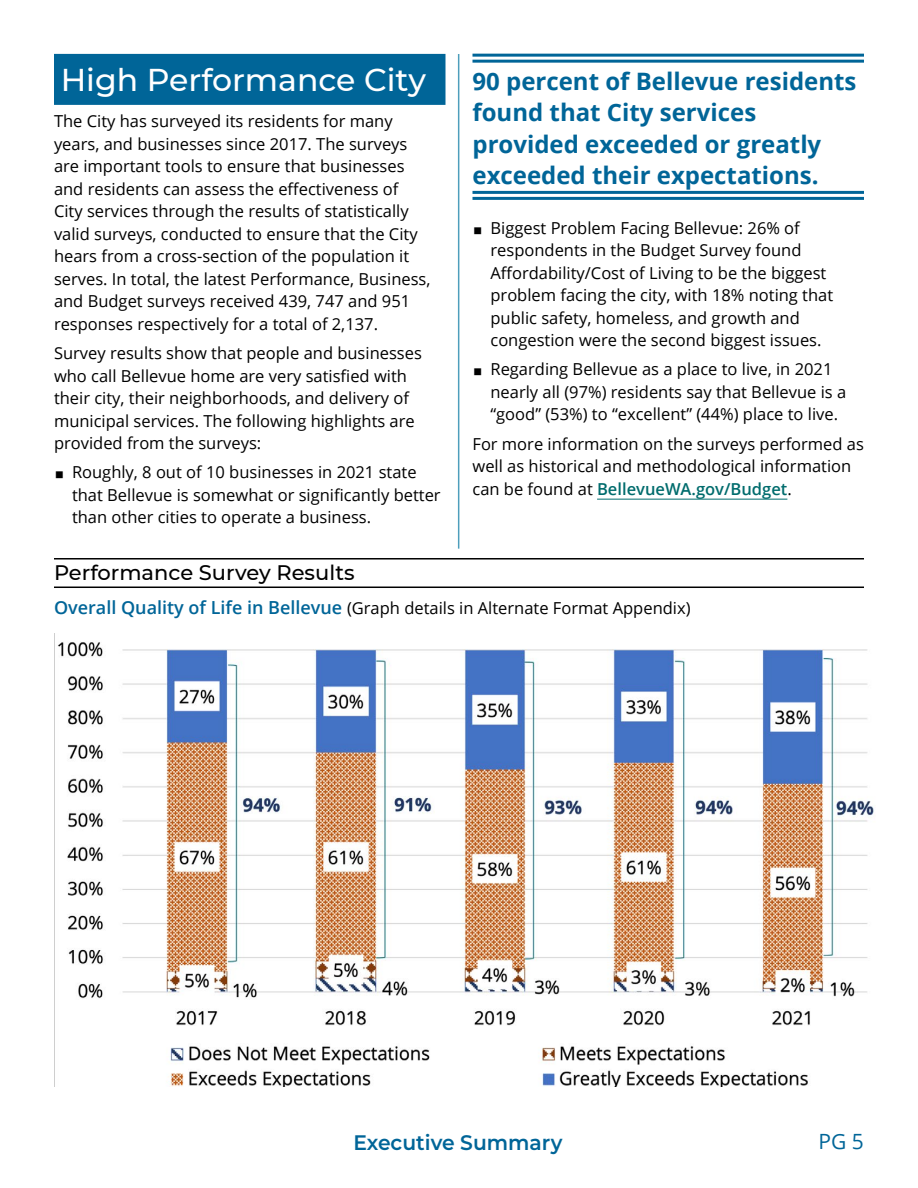
<style>
.page{position:relative;width:918px;height:1188px;background:#fff}
.page>*{position:absolute;margin:0;border:0;box-sizing:border-box;transform-origin:0 0}
.section_headlines_h2{font:500 31.5px "Montserrat";color:#fff}
.call_out{font:700 24px/31.5px "Open Sans";color:#006598}
.header_black_h3{font:500 21px "Montserrat";color:#000}
.t1{font:600 21px "Montserrat";color:#006598}
.t2{font:21px "Open Sans";color:#006598}
.overall_text{font:16.5px/22.5px "Open Sans";color:#000}
.text_in_blue__some_l{font:16.5px "Open Sans";color:#000}
.s1{font-weight:600;color:#006c6d}
.s2{font-weight:600;font-size:18px;color:#006598}
</style>
<div class="page">
<div style="left:54px;top:54px;width:392px;height:51px;background:#006598"></div>
<hr style="left:472px;top:54px;width:392px;height:3px;background:#006598">
<hr style="left:472px;top:60px;width:392px;height:3px;background:#006598">
<hr style="left:472px;top:191px;width:392px;height:3px;background:#006598">
<hr style="left:472px;top:197px;width:392px;height:3px;background:#006598">
<hr style="left:597px;top:499px;width:190px;height:1px;background:#006c6d">
<hr style="left:54px;top:558px;width:810px;height:2px;background:#000">
<hr style="left:54px;top:587px;width:810px;height:1px;background:#000">
<img style="left:54px;top:634px;width:820px;height:452px">
<hr style="left:458px;top:54px;width:1px;height:495px;background:#4e9ebc">
<h2 class="section_headlines_h2" style="left:61px;top:58px;width:367px">High Performance City</h2>
<p class="overall_text" style="left:54px;top:110px;width:378px">The City has surveyed its residents for many years, and businesses since 2017. The surveys are important tools to ensure that businesses and residents can assess the effectiveness of City services through the results of statistically valid surveys, conducted to ensure that the City hears from a cross-section of the population it serves. In total, the latest Performance, Business, and Budget surveys received 439, 747 and 951 responses respectively for a total of 2,137.</p>
<p class="overall_text" style="left:54px;top:342px;width:369px">Survey results show that people and businesses who call Bellevue home are very satisfied with their city, their neighborhoods, and delivery of municipal services. The following highlights are provided from the surveys:</p>
<p class="overall_text" style="left:72px;top:461px;width:370px;text-indent:-18px">◼ Roughly, 8 out of 10 businesses in 2021 state that Bellevue is somewhat or significantly better than other cities to operate a business.</p>
<p class="call_out" style="left:472px;top:65px;width:386px">90 percent of Bellevue residents found that City services provided exceeded or greatly exceeded their expectations.</p>
<p class="overall_text" style="left:491px;top:216px;width:344px;text-indent:-18px">◼ Biggest Problem Facing Bellevue: 26% of respondents in the Budget Survey found Affordability/Cost of Living to be the biggest problem facing the city, with 18% noting that public safety, homeless, and growth and congestion were the second biggest issues.</p>
<p class="overall_text" style="left:491px;top:358px;width:357px;text-indent:-18px">◼ Regarding Bellevue as a place to live, in 2021 nearly all (97%) residents say that Bellevue is a “good” (53%) to “excellent” (44%) place to live.</p>
<p class="overall_text" style="left:472px;top:432px;width:393px">For more information on the surveys performed as well as historical and methodological information can be found at <span class="s1">BellevueWA.gov/Budget</span>.</p>
<h3 class="header_black_h3" style="left:54px;top:558px;width:302px">Performance Survey Results</h3>
<p class="text_in_blue__some_l" style="left:54px;top:597px;width:638px"><span class="s2">Overall Quality of Life in Bellevue</span> (Graph details in Alternate Format Appendix)</p>
<p class="t1" style="left:353px;top:1128px;width:211px">Executive Summary</p>
<p class="t2" style="left:819px;top:1127px;width:47px">PG 5</p>
</div>
